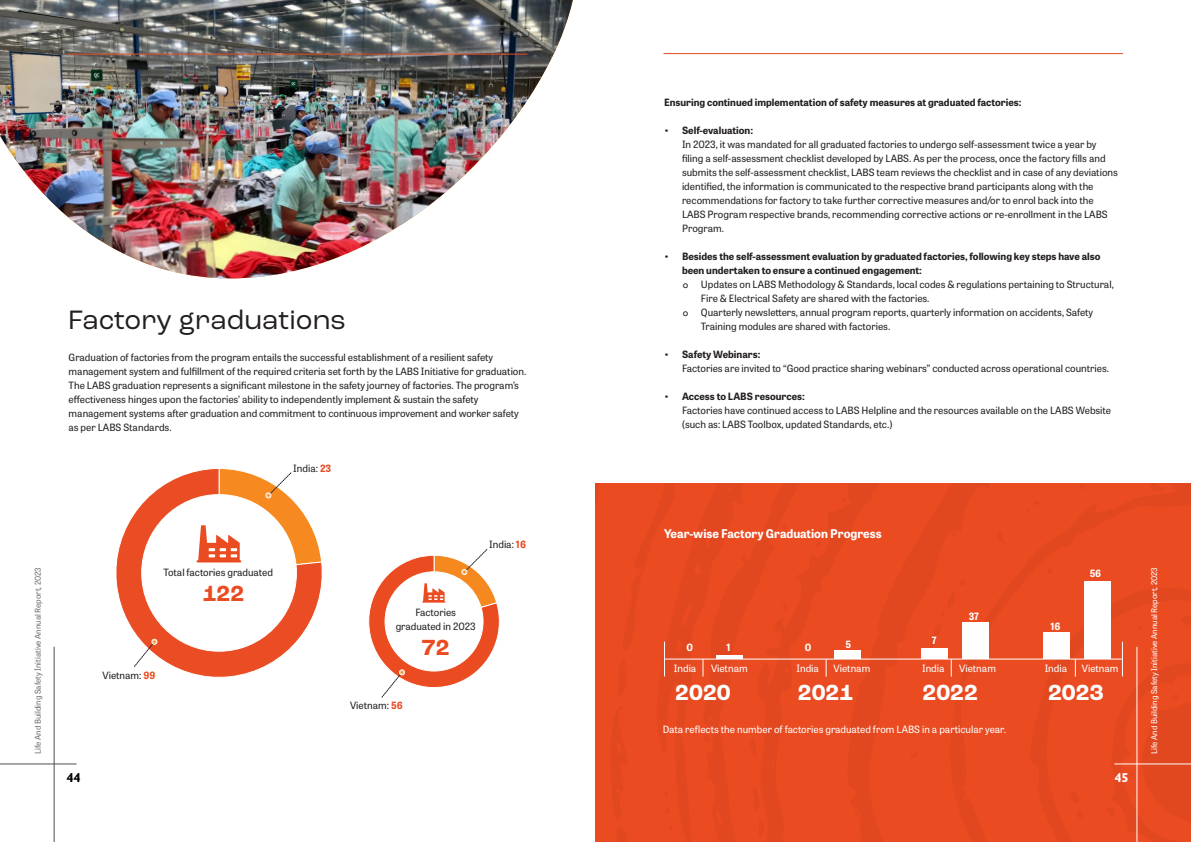
<style>
.page{position:relative;width:1191px;height:842px;background:#fff}
.page>*{position:absolute;margin:0;border:0;box-sizing:border-box;transform-origin:0 0}
.t1{font:28px "Roc Grotesk";color:#231f20}
.t2{font:700 23px "Roc Grotesk";color:#fff}
.t3{font:700 23px "Roc Grotesk";color:#ea4b21}
.t4{font:700 13px "Gill Sans";color:#fff}
.t5{font:700 13px "Gill Sans";color:#000}
.t6{font:700 12px "Tablet Gothic";color:#fff}
.t7{font:10px/14px "Tablet Gothic";color:#231f20}
.t8{font:700 10px "Tablet Gothic";color:#231f20}
.t9{font:10px "Tablet Gothic";color:#fff}
.t10{font:700 10px "Tablet Gothic";color:#fff}
.t11{font:8px "Tablet Gothic";color:#fff}
.t12{font:8px "Tablet Gothic";color:#6f7073}
.s1{font-weight:700;color:#ea4b21}
.s2{font-family:"Gill Sans"}
</style>
<div class="page">
<img style="left:0;top:0;width:573px;height:279px">
<svg style="left:116px;top:471px;width:207px;height:207px"></svg>
<svg style="left:197px;top:468px;width:125px;height:97px"></svg>
<svg style="left:134px;top:638px;width:24px;height:29px"></svg>
<svg style="left:368px;top:549px;width:132px;height:149px"></svg>
<img style="left:595px;top:483px;width:596px;height:359px">
<hr style="left:664px;top:642px;width:1px;height:34px;background:#fff">
<hr style="left:1122px;top:642px;width:1px;height:34px;background:#fff">
<hr style="left:664px;top:658px;width:458px;height:1px;background:#fff">
<svg style="left:702px;top:659px;width:1px;height:18px"></svg>
<svg style="left:825px;top:659px;width:1px;height:18px"></svg>
<svg style="left:950px;top:659px;width:1px;height:18px"></svg>
<svg style="left:1074px;top:659px;width:1px;height:18px"></svg>
<hr style="left:716px;top:655px;width:26px;height:3px;background:#fff">
<div style="left:834px;top:650px;width:27px;height:8px;background:#fff"></div>
<div style="left:962px;top:622px;width:26px;height:36px;background:#fff"></div>
<div style="left:1084px;top:581px;width:26px;height:77px;background:#fff"></div>
<div style="left:921px;top:648px;width:27px;height:10px;background:#fff"></div>
<div style="left:1043px;top:632px;width:26px;height:26px;background:#fff"></div>
<hr style="left:1136px;top:647px;width:1px;height:195px;background:#fff">
<hr style="left:1114px;top:764px;width:77px;height:1px;background:#fff">
<hr style="left:663px;top:53px;width:460px;height:1px;background:#ea4b21">
<hr style="left:54px;top:647px;width:1px;height:195px;background:#4f4f51">
<hr style="left:0;top:764px;width:77px;height:1px;background:#4f4f51">
<hr style="left:68px;top:54px;width:459px;height:1px;background:#ea4b21">
<h1 class="t1" style="left:68px;top:303px;width:279px">Factory graduations</h1>
<p class="t7" style="left:69px;top:349px;width:459px">Graduation of factories from the program entails the successful establishment of a resilient safety management system and fulfillment of the required criteria set forth by the LABS Initiative for graduation.<br>The LABS graduation represents a significant milestone in the safety journey of factories. The program’s effectiveness hinges upon the factories’ ability to independently implement &amp; sustain the safety management systems after graduation and commitment to continuous improvement and worker safety as per LABS Standards.</p>
<p class="t7" style="left:293px;top:460px;width:40px">India: <span class="s1">23</span></p>
<p class="t12" style="left:32px;top:754px;width:188px;rotate:-90deg">Life And Building Safety Initiative Annual Report, 2023</p>
<p class="t7" style="left:163px;top:565px;width:111px">Total factories graduated</p>
<h2 class="t3" style="left:203px;top:579px;width:43px">122</h2>
<p class="t7" style="left:103px;top:667px;width:54px">Vietnam: <span class="s1">99</span></p>
<h3 class="t5" style="left:66px;top:770px;width:16px">44</h3>
<p class="t7" style="left:489px;top:537px;width:38px">India: <span class="s1">16</span></p>
<p class="t7" style="left:396px;top:604px;width:81px;text-align:center">Factories graduated in 2023</p>
<p class="t7" style="left:350px;top:698px;width:54px">Vietnam: <span class="s1">56</span></p>
<h2 class="t3" style="left:422px;top:633px;width:29px">72</h2>
<p class="t8" style="left:664px;top:95px;width:359px">Ensuring continued implementation of safety measures at graduated factories:</p>
<p class="t8" style="left:664px;top:123px;width:91px">• Self-evaluation:</p>
<p class="t7" style="left:682px;top:137px;width:437px">In 2023, it was mandated for all graduated factories to undergo self-assessment twice a year by filing a self-assessment checklist developed by LABS. As per the process, once the factory fills and submits the self-assessment checklist, LABS team reviews the checklist and in case of any deviations identified, the information is communicated to the respective brand participants along with the recommendations for factory to take further corrective measures and/or to enrol back into the LABS Program respective brands, recommending corrective actions or re-enrollment in the LABS Program.</p>
<p class="t8" style="left:664px;top:249px;width:438px">• Besides the self-assessment evaluation by graduated factories, following key steps have also</p>
<p class="t8" style="left:682px;top:263px;width:241px">been undertaken to ensure a continued engagement:</p>
<p class="t7" style="left:683px;top:277px;width:432px"><span class="s2">o</span> Updates on LABS Methodology &amp; Standards, local codes &amp; regulations pertaining to Structural,</p>
<p class="t7" style="left:701px;top:291px;width:230px">Fire &amp; Electrical Safety are shared with the factories.</p>
<p class="t7" style="left:683px;top:305px;width:412px"><span class="s2">o</span> Quarterly newsletters, annual program reports, quarterly information on accidents, Safety</p>
<p class="t7" style="left:701px;top:319px;width:191px">Training modules are shared with factories.</p>
<p class="t8" style="left:664px;top:347px;width:98px">• Safety Webinars:</p>
<p class="t7" style="left:682px;top:361px;width:428px">Factories are invited to “Good practice sharing webinars” conducted across operational countries.</p>
<p class="t8" style="left:664px;top:389px;width:142px">• Access to LABS resources:</p>
<p class="t7" style="left:682px;top:403px;width:430px">Factories have continued access to LABS Helpline and the resources available on the LABS Website (such as: LABS Toolbox, updated Standards, etc.)</p>
<p class="t6" style="left:664px;top:525px;width:219px">Year-wise Factory Graduation Progress</p>
<p class="t10" style="left:726px;top:640px;width:6px">1</p>
<p class="t10" style="left:845px;top:637px;width:7px">5</p>
<p class="t10" style="left:686px;top:640px;width:8px">0</p>
<p class="t10" style="left:805px;top:640px;width:8px">0</p>
<p class="t10" style="left:931px;top:633px;width:6px">7</p>
<p class="t10" style="left:968px;top:609px;width:12px">37</p>
<p class="t10" style="left:1050px;top:619px;width:12px">16</p>
<p class="t10" style="left:1089px;top:567px;width:13px">56</p>
<p class="t9" style="left:674px;top:661px;width:24px">India</p>
<p class="t9" style="left:711px;top:661px;width:38px">Vietnam</p>
<p class="t9" style="left:796px;top:661px;width:24px">India</p>
<p class="t9" style="left:833px;top:661px;width:38px">Vietnam</p>
<p class="t9" style="left:922px;top:661px;width:24px">India</p>
<p class="t9" style="left:959px;top:661px;width:38px">Vietnam</p>
<p class="t9" style="left:1044px;top:661px;width:24px">India</p>
<p class="t9" style="left:1082px;top:661px;width:38px">Vietnam</p>
<h2 class="t2" style="left:675px;top:678px;width:57px">2020</h2>
<h2 class="t2" style="left:798px;top:678px;width:57px">2021</h2>
<h2 class="t2" style="left:922px;top:678px;width:57px">2022</h2>
<h2 class="t2" style="left:1048px;top:678px;width:57px">2023</h2>
<p class="t9" style="left:662px;top:722px;width:345px">Data reflects the number of factories graduated from LABS in a particular year.</p>
<h3 class="t4" style="left:1114px;top:770px;width:16px">45</h3>
<p class="t11" style="left:1148px;top:754px;width:188px;rotate:-90deg">Life And Building Safety Initiative Annual Report, 2023</p>
</div>
